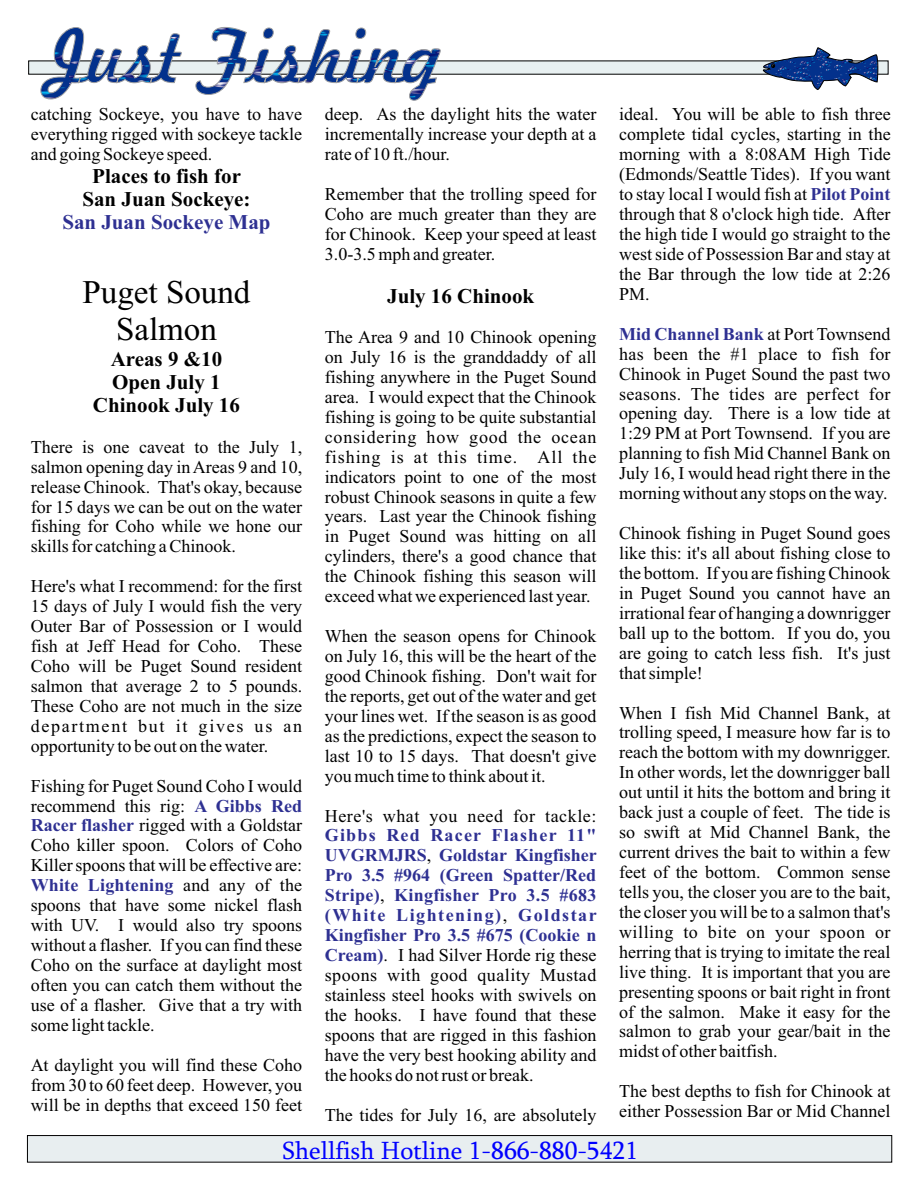
<style>
.page{position:relative;width:918px;height:1188px;background:#fff}
.page>*{position:absolute;margin:0;border:0;box-sizing:border-box;transform-origin:0 0}
.t1{font:33px/36.6px "Times New Roman";color:#000;text-align:center}
.t2{font:25.5px "Sylfaen";color:#00f}
.t3{font:700 21px/23.2px "Times New Roman";color:#000;text-align:center}
.t4{font:700 21px "Times New Roman";color:#2e3092}
.t5{font:18px/20px "Times New Roman";color:#000;text-align:justify}
.t6{font:700 18px/20px "Times New Roman";letter-spacing:.015em;color:#2e3092}
.t7{font:18px "Times New Roman";letter-spacing:.03em;color:#000}
.t8{font:700 18px "Times New Roman";letter-spacing:.085em;color:#2e3092}
.s1{font-weight:700;color:#2e3092}
</style>
<div class="page">
<div style="left:27px;top:1135px;width:865px;height:27px;background:#e8eef0;border:1px solid #000"></div>
<div style="left:28px;top:61px;width:860px;height:13px;background:#e8f0f1"></div>
<svg style="left:41px;top:27px;width:400px;height:74px"></svg>
<svg style="left:763px;top:47px;width:115px;height:43px"></svg>
<p class="t5" style="left:31px;top:106px;width:273px">catching Sockeye, you have to have everything rigged with sockeye tackle and going Sockeye speed.</p>
<p class="t3" style="left:82px;top:166px;width:170px">Places to fish for<br>San Juan Sockeye:</p>
<p class="t4" style="left:62px;top:215px;width:210px">San Juan Sockeye Map</p>
<h1 class="t1" style="left:83px;top:277px;width:169px">Puget Sound<br>Salmon</h1>
<p class="t3" style="left:93px;top:349px;width:149px">Areas 9 &amp;10<br>Open July 1<br>Chinook July 16</p>
<p class="t5" style="left:31px;top:438px;width:273px">There is one caveat to the July 1, salmon opening day in Areas 9 and 10, release Chinook. That's okay, because for 15 days we can be out on the water fishing for Coho while we hone our skills for catching a Chinook.</p>
<p class="t5" style="left:31px;top:578px;width:273px">Here's what I recommend: for the first 15 days of July I would fish the very Outer Bar of Possession or I would fish at Jeff Head for Coho. These Coho will be Puget Sound resident salmon that average 2 to 5 pounds.<br>These Coho are not much in the size department but it gives us an opportunity to be out on the water.</p>
<p class="t5" style="left:31px;top:777px;width:273px">Fishing for Puget Sound Coho I would recommend this rig: <span class="s1">A Gibbs Red Racer flasher</span> rigged with a Goldstar Coho killer spoon. Colors of Coho Killer spoons that will be effective are:<br><span class="s1">White Lightening</span> and any of the spoons that have some nickel flash with UV. I would also try spoons without a flasher. If you can find these Coho on the surface at daylight most often you can catch them without the use of a flasher. Give that a try with some light tackle.</p>
<p class="t5" style="left:31px;top:1056px;width:273px">At daylight you will find these Coho from 30 to 60 feet deep. However, you will be in depths that exceed 150 feet</p>
<p class="t5" style="left:325px;top:106px;width:273px">deep. As the daylight hits the water incrementally increase your depth at a rate of 10 ft./hour.</p>
<p class="t5" style="left:325px;top:186px;width:273px">Remember that the trolling speed for Coho are much greater than they are for Chinook. Keep your speed at least 3.0-3.5 mph and greater.</p>
<p class="t3" style="left:387px;top:286px;width:149px">July 16 Chinook</p>
<p class="t5" style="left:325px;top:329px;width:273px">The Area 9 and 10 Chinook opening on July 16 is the granddaddy of all fishing anywhere in the Puget Sound area. I would expect that the Chinook fishing is going to be quite substantial considering how good the ocean fishing is at this time. All the indicators point to one of the most robust Chinook seasons in quite a few years. Last year the Chinook fishing in Puget Sound was hitting on all cylinders, there's a good chance that the Chinook fishing this season will exceed what we experienced last year.</p>
<p class="t5" style="left:325px;top:628px;width:273px">When the season opens for Chinook on July 16, this will be the heart of the good Chinook fishing. Don't wait for the reports, get out of the water and get your lines wet. If the season is as good as the predictions, expect the season to last 10 to 15 days. That doesn't give you much time to think about it.</p>
<p class="t7" style="left:325px;top:809px;width:273px">Here's what you need for tackle:</p>
<p class="t6" style="left:325px;top:827px;width:273px">Gibbs Red Racer Flasher 11"<br>UVGRMJRS Goldstar Kingfisher</p>
<p class="t5" style="left:427px;top:847px;width:6px">,</p>
<p class="t6" style="left:325px;top:867px;width:273px">Pro 3.5 #964 (Green Spatter/Red<br>Stripe) Kingfisher Pro 3.5 #683</p>
<p class="t5" style="left:380px;top:887px;width:6px">,</p>
<p class="t8" style="left:325px;top:909px;width:273px">(White Lightening) Goldstar</p>
<p class="t5" style="left:503px;top:907px;width:6px">,</p>
<p class="t5" style="left:325px;top:927px;width:273px"><span class="s1">Kingfisher Pro 3.5 #675 (Cookie n Cream)</span>. I had Silver Horde rig these spoons with good quality Mustad stainless steel hooks with swivels on the hooks. I have found that these spoons that are rigged in this fashion have the very best hooking ability and the hooks do not rust or break.</p>
<p class="t5" style="left:325px;top:1106px;width:273px">The tides for July 16, are absolutely</p>
<p class="t5" style="left:619px;top:106px;width:273px">ideal. You will be able to fish three complete tidal cycles, starting in the morning with a 8:08AM High Tide (Edmonds/Seattle Tides). If you want to stay local I would fish at <span class="s1">Pilot Point </span>through that 8 o'clock high tide. After the high tide I would go straight to the west side of Possession Bar and stay at the Bar through the low tide at 2:26<br>PM.</p>
<p class="t5" style="left:619px;top:325px;width:273px"><span class="s1">Mid Channel Bank</span> at Port Townsend has been the #1 place to fish for Chinook in Puget Sound the past two seasons. The tides are perfect for opening day. There is a low tide at 1:29 PM at Port Townsend. If you are planning to fish Mid Channel Bank on July 16, I would head right there in the morning without any stops on the way.</p>
<p class="t5" style="left:619px;top:525px;width:273px">Chinook fishing in Puget Sound goes like this: it's all about fishing close to the bottom. If you are fishing Chinook in Puget Sound you cannot have an irrational fear of hanging a downrigger ball up to the bottom. If you do, you are going to catch less fish. It's just that simple!</p>
<p class="t5" style="left:619px;top:704px;width:273px">When I fish Mid Channel Bank, at trolling speed, I measure how far is to reach the bottom with my downrigger.<br>In other words, let the downrigger ball out until it hits the bottom and bring it back just a couple of feet. The tide is so swift at Mid Channel Bank, the current drives the bait to within a few feet of the bottom. Common sense tells you, the closer you are to the bait, the closer you will be to a salmon that's willing to bite on your spoon or herring that is trying to imitate the real live thing. It is important that you are presenting spoons or bait right in front of the salmon. Make it easy for the salmon to grab your gear/bait in the midst of other baitfish.</p>
<p class="t5" style="left:619px;top:1083px;width:273px">The best depths to fish for Chinook at either Possession Bar or Mid Channel</p>
<h2 class="t2" style="left:282px;top:1140px;width:357px">Shellfish Hotline 1-866-880-5421</h2>
</div>
